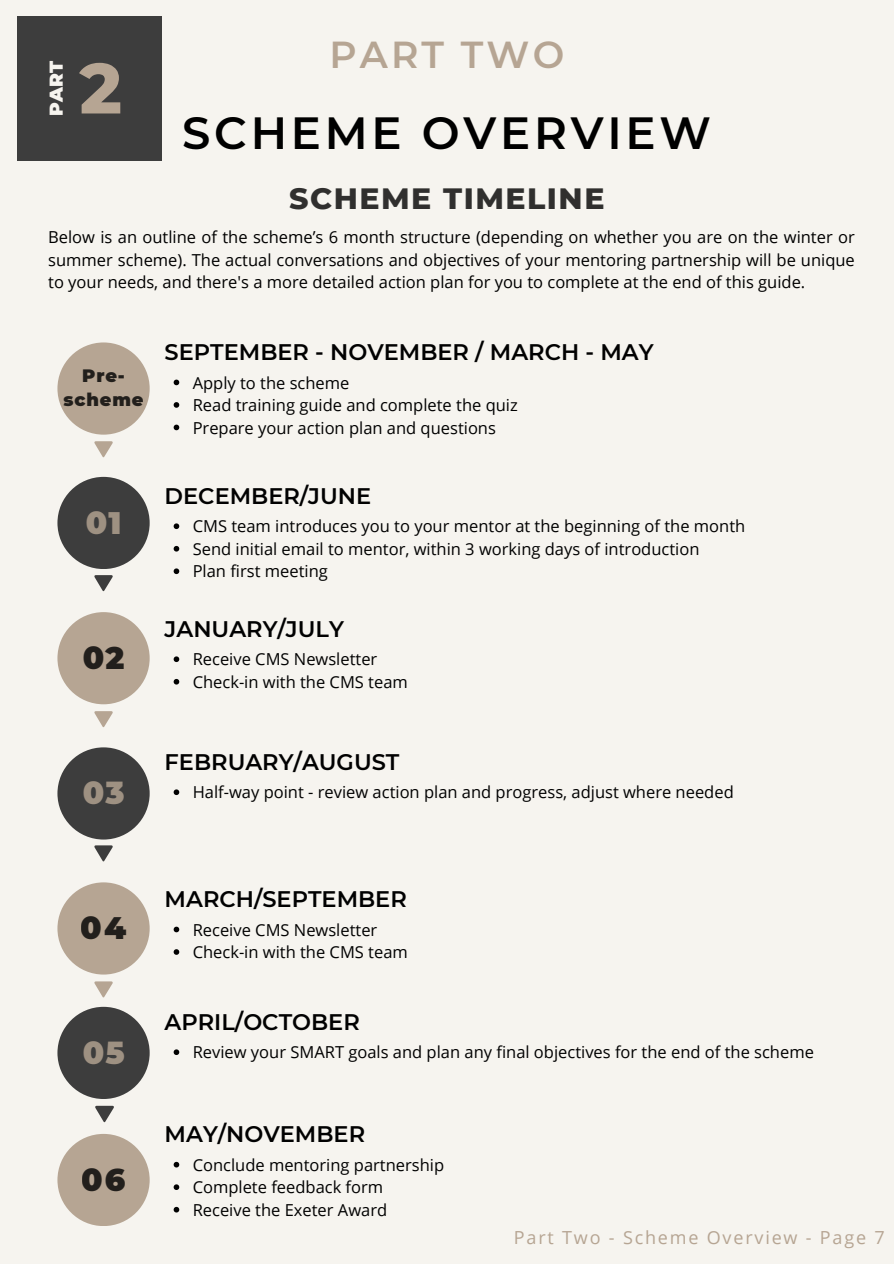
<style>
.page{position:relative;width:894px;height:1264px;background:#fff}
.page>*{position:absolute;margin:0;border:0;box-sizing:border-box;transform-origin:0 0}
.t1{font:800 70.95px "Montserrat";color:#b6a593}
.t2{font:600 45px "Montserrat";letter-spacing:.085em;color:#000}
.t3{font:600 37.5px "Montserrat";letter-spacing:.085em;color:#b6a593}
.t4{font:900 31.05px "Montserrat";color:#b6a593}
.t5{font:900 31.05px "Montserrat";color:#000}
.t6{font:800 30px "Montserrat";letter-spacing:.05em;color:#010101}
.t7{font:600 22.5px "Montserrat";color:#010101}
.t8{font:900 18.6px "Montserrat";color:#f6f4ef}
.t9{font:18px "Open Sans";letter-spacing:.1em;color:#b6a593}
.t10{font:900 17.85px/24.8px "Montserrat";letter-spacing:.05em;color:#000;text-align:center}
.t11{font:16.5px/22.5px "Open Sans";color:#010101}
.t12{font:16.5px/22.5px "Open Sans";color:#000;text-align:justify}
</style>
<div class="page">
<div style="left:0;top:0;width:893px;height:1263px;background:#f6f4ef"></div>
<div style="left:57px;top:342px;width:93px;height:92px;background:#b6a593;border-radius:50%"></div>
<div style="left:57px;top:477px;width:93px;height:92px;background:#3d3d3d;border-radius:50%"></div>
<div style="left:57px;top:612px;width:93px;height:92px;background:#b6a593;border-radius:50%"></div>
<div style="left:57px;top:747px;width:93px;height:92px;background:#3d3d3d;border-radius:50%"></div>
<svg style="left:94px;top:441px;width:19px;height:16px"></svg>
<svg style="left:94px;top:711px;width:19px;height:16px"></svg>
<svg style="left:94px;top:575px;width:19px;height:16px"></svg>
<svg style="left:174px;top:379px;width:5px;height:6px"></svg>
<svg style="left:174px;top:402px;width:5px;height:6px"></svg>
<svg style="left:174px;top:424px;width:5px;height:6px"></svg>
<svg style="left:174px;top:523px;width:5px;height:6px"></svg>
<svg style="left:174px;top:546px;width:5px;height:5px"></svg>
<svg style="left:174px;top:568px;width:5px;height:6px"></svg>
<svg style="left:174px;top:656px;width:5px;height:6px"></svg>
<svg style="left:174px;top:679px;width:5px;height:5px"></svg>
<svg style="left:174px;top:789px;width:5px;height:6px"></svg>
<div style="left:57px;top:882px;width:93px;height:92px;background:#b6a593;border-radius:50%"></div>
<div style="left:57px;top:1006px;width:93px;height:92px;background:#3d3d3d;border-radius:50%"></div>
<svg style="left:94px;top:981px;width:19px;height:16px"></svg>
<svg style="left:94px;top:845px;width:19px;height:16px"></svg>
<svg style="left:174px;top:926px;width:5px;height:6px"></svg>
<svg style="left:174px;top:949px;width:5px;height:5px"></svg>
<svg style="left:174px;top:1161px;width:5px;height:6px"></svg>
<svg style="left:174px;top:1184px;width:5px;height:5px"></svg>
<svg style="left:174px;top:1206px;width:5px;height:6px"></svg>
<div style="left:57px;top:1133px;width:93px;height:92px;background:#b6a593;border-radius:50%"></div>
<svg style="left:95px;top:1105px;width:19px;height:17px"></svg>
<svg style="left:174px;top:1049px;width:5px;height:6px"></svg>
<div style="left:17px;top:16px;width:144px;height:144px;background:#3d3d3d"></div>
<p class="t8" style="left:45px;top:116px;width:56px;rotate:-90deg">PART</p>
<h1 class="t1" style="left:79px;top:45px;width:44px">2</h1>
<h3 class="t3" style="left:329px;top:32px;width:236px">PART TWO</h3>
<h2 class="t2" style="left:182px;top:105px;width:530px">SCHEME OVERVIEW</h2>
<h3 class="t6" style="left:289px;top:180px;width:317px">SCHEME TIMELINE</h3>
<p class="t12" style="left:48px;top:225px;width:807px">Below is an outline of the scheme’s 6 month structure (depending on whether you are on the winter or summer scheme). The actual conversations and objectives of your mentoring partnership will be unique to your needs, and there's a more detailed action plan for you to complete at the end of this guide.</p>
<p class="t10" style="left:63px;top:363px;width:82px">Pre&shy;scheme</p>
<h3 class="t4" style="left:85px;top:503px;width:38px">01</h3>
<h3 class="t5" style="left:82px;top:639px;width:43px">02</h3>
<h3 class="t7" style="left:165px;top:338px;width:490px">SEPTEMBER - NOVEMBER / MARCH - MAY</h3>
<p class="t11" style="left:193px;top:371px;width:326px">Apply to the scheme<br>Read training guide and complete the quiz<br>Prepare your action plan and questions</p>
<h3 class="t7" style="left:165px;top:482px;width:208px">DECEMBER/JUNE</h3>
<p class="t11" style="left:193px;top:515px;width:554px">CMS team introduces you to your mentor at the beginning of the month<br>Send initial email to mentor, within 3 working days of introduction<br>Plan first meeting</p>
<h3 class="t7" style="left:165px;top:614px;width:181px">JANUARY/JULY</h3>
<p class="t11" style="left:193px;top:647px;width:217px">Receive CMS Newsletter<br>Check-in with the CMS team</p>
<h3 class="t4" style="left:82px;top:774px;width:44px">03</h3>
<h3 class="t7" style="left:165px;top:747px;width:236px">FEBRUARY/AUGUST</h3>
<p class="t11" style="left:193px;top:780px;width:542px">Half-way point - review action plan and progress, adjust where needed</p>
<h3 class="t5" style="left:81px;top:909px;width:47px">04</h3>
<h3 class="t4" style="left:82px;top:1033px;width:44px">05</h3>
<h3 class="t5" style="left:82px;top:1160px;width:45px">06</h3>
<h3 class="t7" style="left:165px;top:885px;width:244px">MARCH/SEPTEMBER</h3>
<p class="t11" style="left:193px;top:918px;width:217px">Receive CMS Newsletter<br>Check-in with the CMS team</p>
<h3 class="t7" style="left:165px;top:1007px;width:197px">APRIL/OCTOBER</h3>
<p class="t11" style="left:193px;top:1040px;width:622px">Review your SMART goals and plan any final objectives for the end of the scheme</p>
<h3 class="t7" style="left:165px;top:1120px;width:202px">MAY/NOVEMBER</h3>
<p class="t11" style="left:193px;top:1153px;width:253px">Conclude mentoring partnership<br>Complete feedback form<br>Receive the Exeter Award</p>
<p class="t9" style="left:513px;top:1224px;width:372px">Part Two - Scheme Overview - Page 7</p>
</div>
